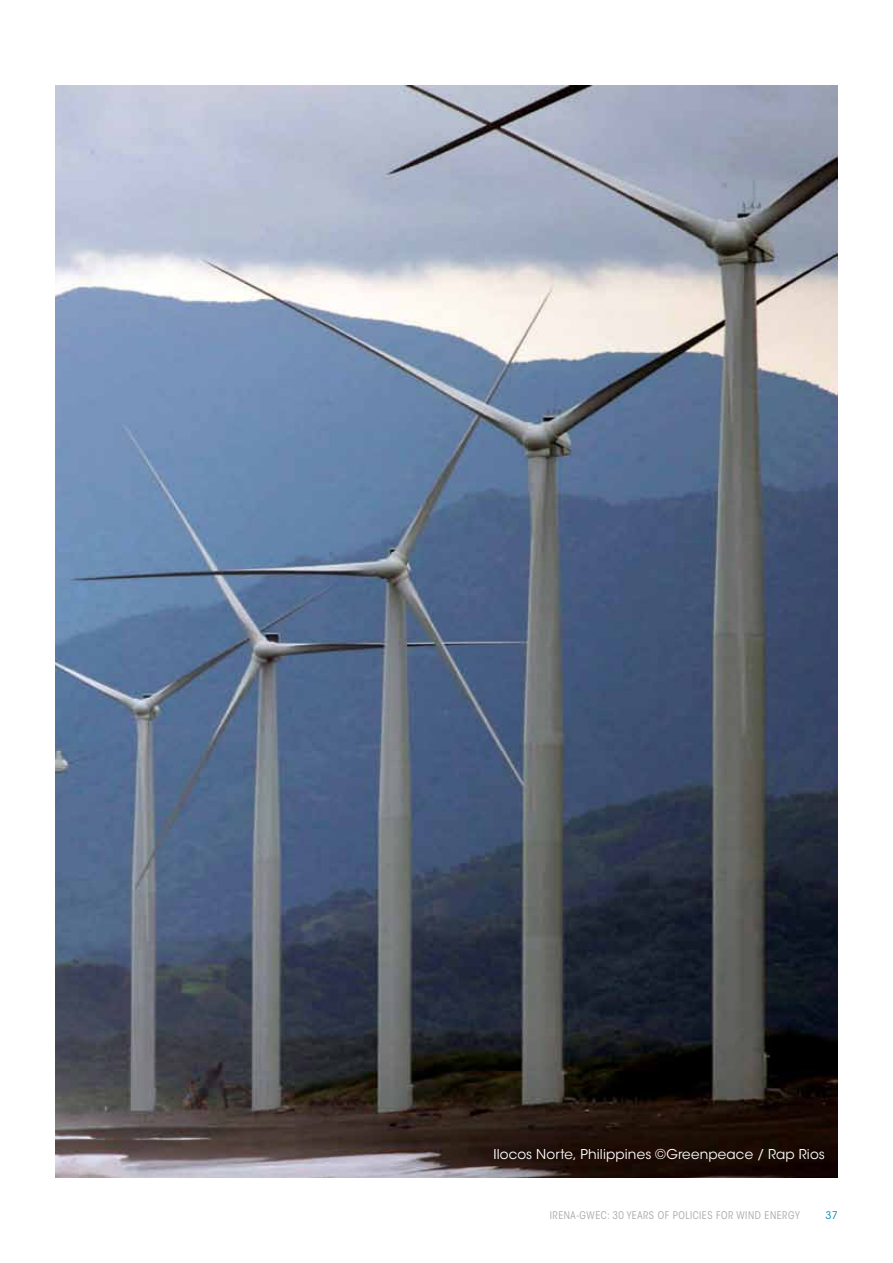
<style>
.page{position:relative;width:893px;height:1263px;background:#fff}
.page>*{position:absolute;margin:0;border:0;box-sizing:border-box;transform-origin:0 0}
.t1{font:13.5px "ITC Avant Garde Std";letter-spacing:.01em;color:#fff}
.t2{font:condensed 10.5px "ITC Avant Garde Std";letter-spacing:.05em;color:#a7a9ac}
.t3{font:10.5px "ITC Avant Garde Std";color:#008abb}
</style>
<div class="page">
<img style="left:55px;top:86px;width:783px;height:1091px">
<p class="t1" style="left:493px;top:1145px;width:333px">Ilocos Norte, Philippines ©Greenpeace / Rap Rios</p>
<p class="t2" style="left:550px;top:1209px;width:251px">IRENA-GWEC: 30 YEARS OF POLICIES FOR WIND ENERGY</p>
<p class="t3" style="left:826px;top:1209px;width:14px">37</p>
</div>
